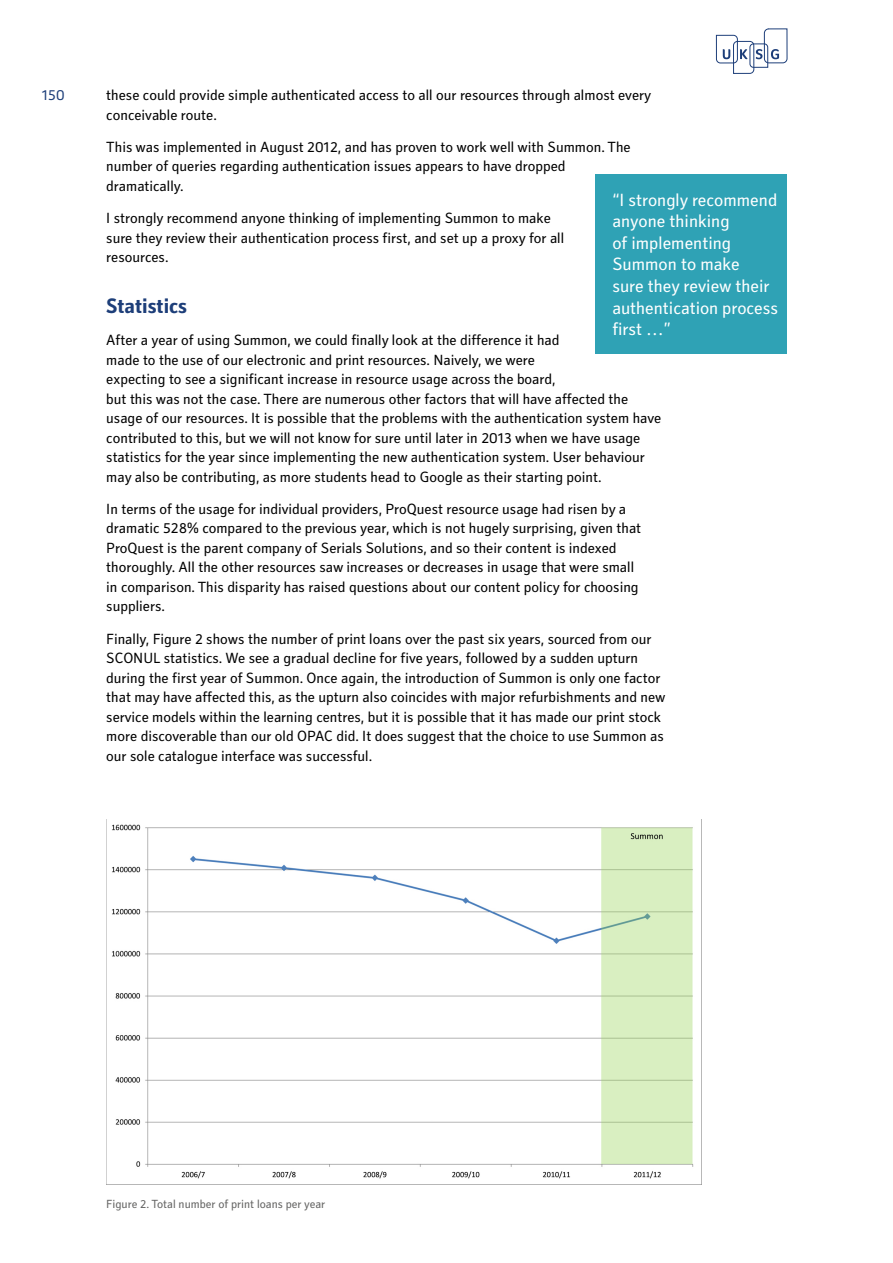
<style>
.page{position:relative;width:893px;height:1263px;background:#fff}
.page>*{position:absolute;margin:0;border:0;box-sizing:border-box;transform-origin:0 0}
.t1{font:700 21px "Secca Std";color:#1d3e79}
.t2{font:18px/21.6px "Secca Std";color:#fff}
.t3{font:15px/19.5px "Secca Std";color:#000}
.t4{font:15px "Secca Std";color:#1d3e79}
.t5{font:12px "Secca Std";color:#636362}
</style>
<div class="page">
<svg style="left:716px;top:28px;width:71px;height:46px"></svg>
<div style="left:595px;top:174px;width:192px;height:180px;background:#2fa2b5"></div>
<img style="left:106px;top:819px;width:596px;height:365px">
<p class="t4" style="left:42px;top:87px;width:24px">150</p>
<p class="t3" style="left:106px;top:86px;width:546px">these could provide simple authenticated access to all our resources through almost every conceivable route.</p>
<p class="t3" style="left:106px;top:138px;width:526px">This was implemented in August 2012, and has proven to work well with Summon. The number of queries regarding authentication issues appears to have dropped dramatically.</p>
<p class="t3" style="left:106px;top:209px;width:459px">I strongly recommend anyone thinking of implementing Summon to make sure they review their authentication process first, and set up a proxy for all resources.</p>
<h1 class="t1" style="left:106px;top:294px;width:82px">Statistics</h1>
<p class="t3" style="left:106px;top:331px;width:557px">After a year of using Summon, we could finally look at the difference it had<br>made to the use of our electronic and print resources. Naively, we were<br>expecting to see a significant increase in resource usage across the board,<br>but this was not the case. There are numerous other factors that will have affected the usage of our resources. It is possible that the problems with the authentication system have contributed to this, but we will not know for sure until later in 2013 when we have usage statistics for the year since implementing the new authentication system. User behaviour may also be contributing, as more students head to Google as their starting point.</p>
<p class="t3" style="left:106px;top:500px;width:536px">In terms of the usage for individual providers, ProQuest resource usage had risen by a dramatic 528% compared to the previous year, which is not hugely surprising, given that ProQuest is the parent company of Serials Solutions, and so their content is indexed thoroughly. All the other resources saw increases or decreases in usage that were small in comparison. This disparity has raised questions about our content policy for choosing suppliers.</p>
<p class="t3" style="left:106px;top:629px;width:561px">Finally, Figure 2 shows the number of print loans over the past six years, sourced from our SCONUL statistics. We see a gradual decline for five years, followed by a sudden upturn during the first year of Summon. Once again, the introduction of Summon is only one factor that may have affected this, as the upturn also coincides with major refurbishments and new service models within the learning centres, but it is possible that it has made our print stock more discoverable than our old OPAC did. It does suggest that the choice to use Summon as our sole catalogue interface was successful.</p>
<p class="t2" style="left:612px;top:189px;width:167px">“I strongly recommend anyone thinking<br>of implementing<br>Summon to make<br>sure they review their authentication process first …”</p>
<p class="t5" style="left:106px;top:1197px;width:220px">Figure 2. Total number of print loans per year</p>
</div>
